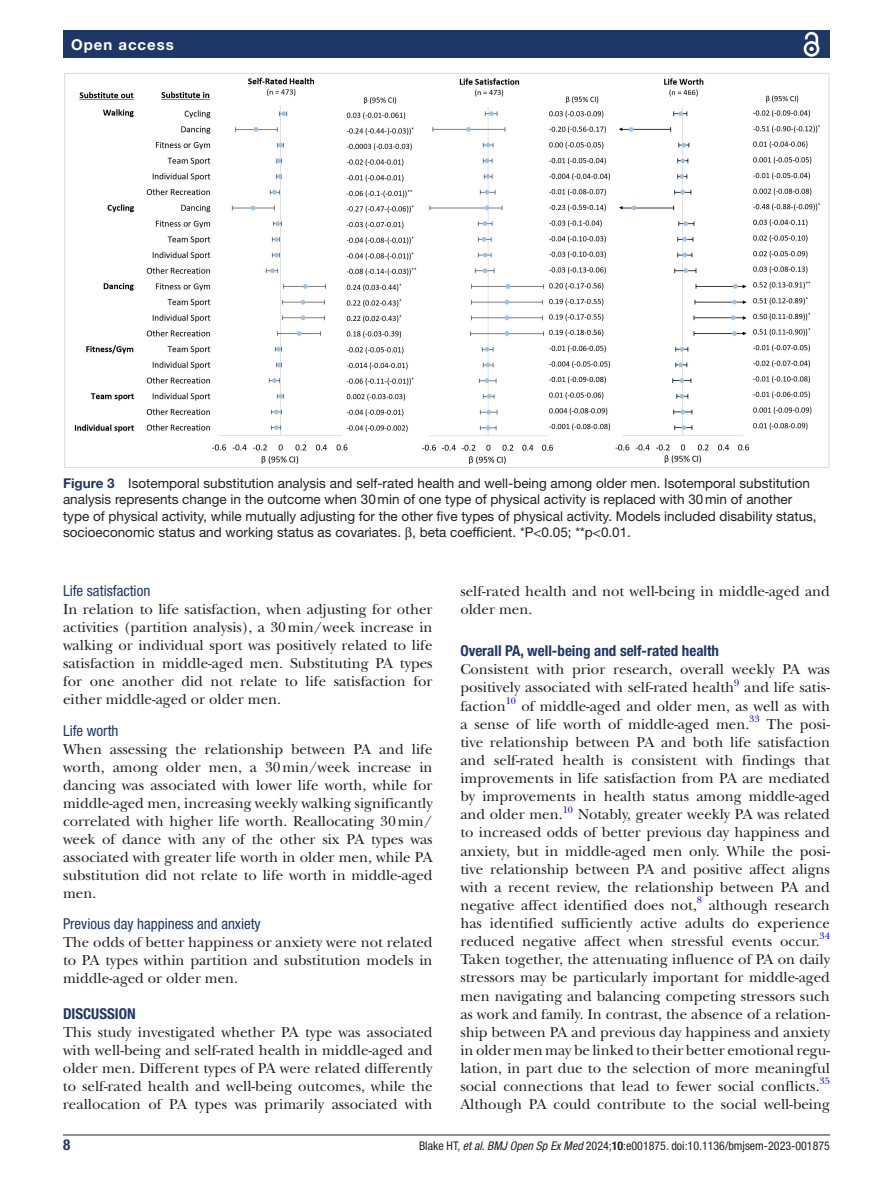
<style>
.page{position:relative;width:893px;height:1191px;background:#fff}
.page>*{position:absolute;margin:0;border:0;box-sizing:border-box;transform-origin:0 0}
.t1{font:15px/18.1px "New Baskerville";color:#231f20;text-align:justify}
.t2{font:condensed 15px "Helvetica Neue LT Std";color:#1d3766}
.t3{font:700 condensed 15px "Helvetica Neue LT Std";color:#1d3766}
.t4{font:700 15px "Helvetica Neue LT Std";letter-spacing:.065em;color:#fff}
.t5{font:13.5px/16.5px "Helvetica Neue LT Std";color:#231f20}
.t6{font:condensed 12px "Helvetica Neue LT Std";color:#231f20}
.t7{font:9.9px "New Baskerville";color:#00f}
.s1{font-weight:700;color:#1d3766}
.s2{font-style:italic}
.s3{font-weight:700}
</style>
<div class="page">
<hr style="left:63px;top:1134px;width:767px;height:1px;background:#231f20">
<div style="left:63px;top:31px;width:767px;height:27px;background:#1d3766"></div>
<svg style="left:803px;top:31px;width:17px;height:26px"></svg>
<img style="left:64px;top:73px;width:766px;height:395px">
<p class="t4" style="left:71px;top:35px;width:104px">Open access</p>
<p class="t5" style="left:63px;top:474px;width:755px"><span class="s1">Figure 3</span> Isotemporal substitution analysis and self-rated health and well-being among older men. Isotemporal substitution analysis represents change in the outcome when 30min of one type of physical activity is replaced with 30min of another type of physical activity, while mutually adjusting for the other five types of physical activity. Models included disability status, socioeconomic status and working status as covariates. , beta coefficient. *P&lt;0.05; **p&lt;0.01.</p>
<p class="t2" style="left:63px;top:582px;width:89px">Life satisfaction</p>
<p class="t1" style="left:63px;top:600px;width:371px">In relation to life satisfaction, when adjusting for other activities (partition analysis), a 30min/week increase in walking or individual sport was positively related to life satisfaction in middle-aged men. Substituting PA types for one another did not relate to life satisfaction for either middle-aged or older men.</p>
<p class="t2" style="left:63px;top:722px;width:57px">Life worth</p>
<p class="t1" style="left:63px;top:740px;width:371px">When assessing the relationship between PA and life worth, among older men, a 30min/week increase in dancing was associated with lower life worth, while for middle-aged men, increasing weekly walking significantly correlated with higher life worth. Reallocating 30min/ week of dance with any of the other six PA types was associated with greater life worth in older men, while PA substitution did not relate to life worth in middle-aged men.</p>
<p class="t2" style="left:63px;top:915px;width:199px">Previous day happiness and anxiety</p>
<p class="t1" style="left:63px;top:933px;width:371px">The odds of better happiness or anxiety were not related to PA types within partition and substitution models in middle-aged or older men.</p>
<p class="t3" style="left:63px;top:1005px;width:74px">DISCUSSION</p>
<p class="t1" style="left:63px;top:1023px;width:371px">This study investigated whether PA type was associated with well-being and self-rated health in middle-aged and older men. Different types of PA were related differently to self-rated health and well-being outcomes, while the reallocation of PA types was primarily associated with</p>
<p class="t1" style="left:460px;top:582px;width:371px">self-rated health and not well-being in middle-aged and older men.</p>
<p class="t3" style="left:460px;top:642px;width:260px">Overall PA, well-being and self-rated health</p>
<p class="t1" style="left:460px;top:660px;width:371px">Consistent with prior research, overall weekly PA was positively associated with self-rated health</p>
<p class="t7" style="left:734px;top:676px;width:7px">9</p>
<p class="t1" style="left:744px;top:678px;width:87px">and life satis-</p>
<p class="t7" style="left:506px;top:695px;width:12px">10</p>
<p class="t1" style="left:460px;top:696px;width:371px;text-indent:61px">of middle-aged and older men, as well as with a sense of life worth of middle-aged men.<sup>33</sup></p>
<p class="t1" style="left:460px;top:696px;width:47px">faction</p>
<p class="t1" style="left:460px;top:715px;width:371px;text-indent:306px">The posi&shy;tive relationship between PA and both life satisfaction and self-rated health is consistent with findings that improvements in life satisfaction from PA are mediated by improvements in health status among middle-aged and older men.</p>
<p class="t7" style="left:563px;top:803px;width:12px">10</p>
<p class="t1" style="left:460px;top:805px;width:371px;text-indent:117px">Notably, greater weekly PA was related to increased odds of better previous day happiness and anxiety, but in middle-aged men only. While the posi&shy;tive relationship between PA and positive affect aligns with a recent review, the relationship between PA and negative affect identified does not,</p>
<p class="t7" style="left:697px;top:894px;width:7px">8</p>
<p class="t1" style="left:460px;top:896px;width:371px;text-indent:248px">although research has identified sufficiently active adults do experience reduced negative affect when stressful events occur.</p>
<p class="t7" style="left:820px;top:930px;width:12px">34</p>
<p class="t1" style="left:460px;top:950px;width:371px">Taken together, the attenuating influence of PA on daily stressors may be particularly important for middle-aged men navigating and balancing competing stressors such as work and family. In contrast, the absence of a relation&shy;ship between PA and previous day happiness and anxiety in older men may be linked to their better emotional regu&shy;lation, in part due to the selection of more meaningful social connections that lead to fewer social conflicts.</p>
<p class="t7" style="left:820px;top:1075px;width:12px">35</p>
<p class="t1" style="left:460px;top:1095px;width:371px">Although PA could contribute to the social well-being</p>
<p class="t3" style="left:63px;top:1135px;width:9px">8</p>
<p class="t6" style="left:419px;top:1138px;width:412px">Blake HT, <span class="s2">et al</span>. <span class="s2">BMJ Open Sp Ex Med</span> 2024;<span class="s3">10</span>:e001875. doi:10.1136/bmjsem-2023-001875</p>
</div>
